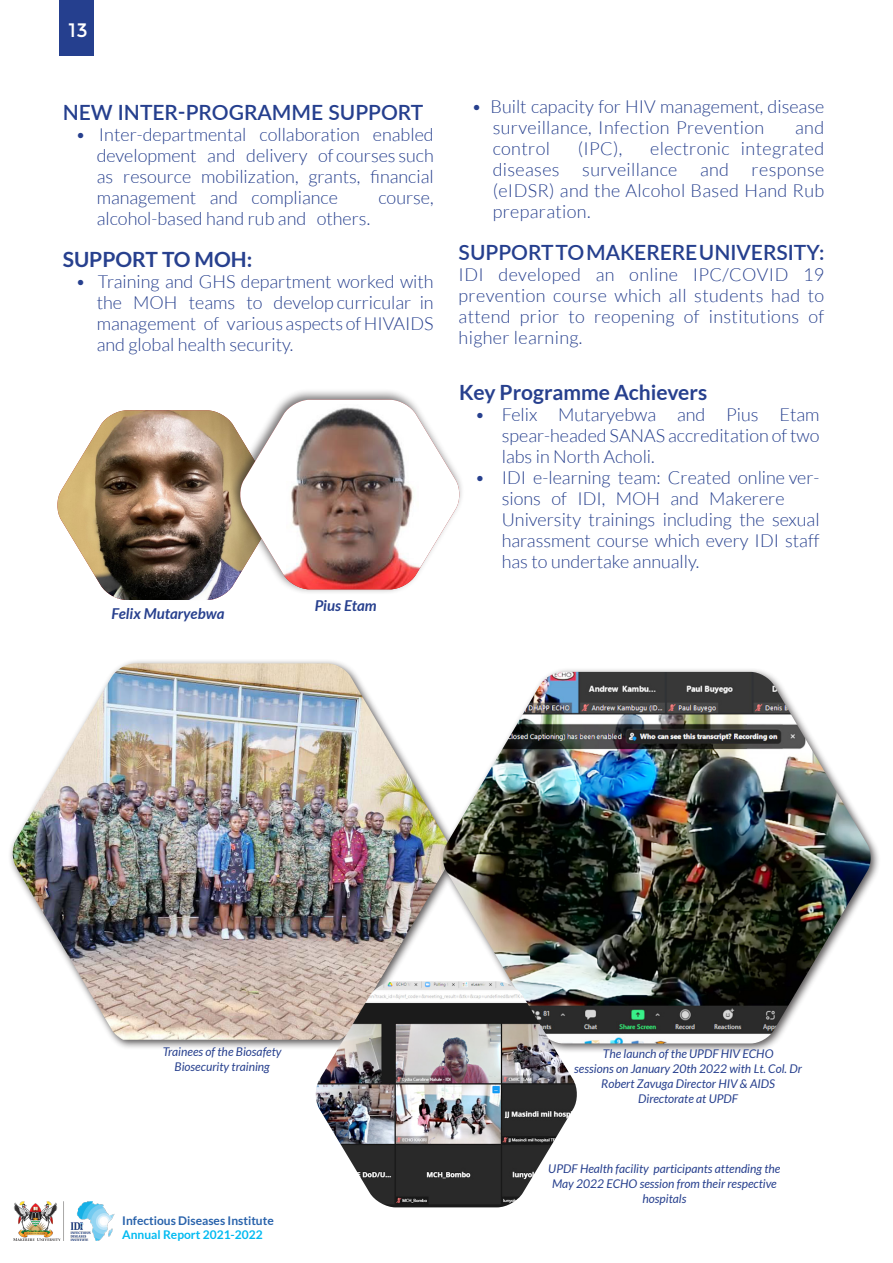
<style>
.page{position:relative;width:893px;height:1263px;background:#fff}
.page>*{position:absolute;margin:0;border:0;box-sizing:border-box;transform-origin:0 0}
.Body_text{font:700 21px "Lato";color:#27408e}
.Body_text-2{font:600 21px "Lato";color:#253f8e}
.Sub-heading_Topper{font:600 21px "Lato";color:#253f8e}
.t1{font:19.5px "Montserrat";color:#fff}
.Body_text-3{font:300 18px/21px "Lato";color:#27408e;text-align:justify}
.Body_text-4{font:300 18px "Lato";letter-spacing:.02em;color:#27408e}
.Body_text-5{font:italic 700 15px "Lato";color:#27408e}
.Body_text-6{font:italic 12px/15px "Lato";color:#27408e;text-align:center}
.t2{font:700 12px "Lato";color:#2862ab}
.t3{font:700 12px "Lato";color:#00baf1}
</style>
<div class="page">
<div style="left:8px;top:659px;width:452px;height:391px;background:#231f20;opacity:.75"></div>
<img style="left:12px;top:663px;width:439px;height:377px">
<div style="left:438px;top:667px;width:443px;height:387px;background:#231f20;opacity:.75"></div>
<img style="left:442px;top:672px;width:430px;height:371px">
<img style="left:315px;top:981px;width:263px;height:226px">
<div style="left:229px;top:388px;width:235px;height:207px;background:#231f20;opacity:.61"></div>
<img style="left:57px;top:400px;width:403px;height:200px">
<img style="left:239px;top:400px;width:221px;height:189px">
<div style="left:60px;top:0;width:34px;height:55px;background:#253f8e"></div>
<img style="left:13px;top:1202px;width:102px;height:39px">
<p class="t1" style="left:68px;top:19px;width:21px">13</p>
<p class="Sub-heading_Topper" style="left:63px;top:97px;width:362px">NEW INTER-PROGRAMME SUPPORT</p>
<p class="Body_text-3" style="left:97px;top:124px;width:338px;text-indent:-21px">• Inter-departmental collaboration enabled development and delivery of courses such as resource mobilization, grants, financial management and compliance</p>
<p class="Body_text-3" style="left:378px;top:187px;width:57px">course,</p>
<p class="Body_text-3" style="left:97px;top:208px;width:275px">alcohol-based hand rub and others.</p>
<p class="Body_text" style="left:63px;top:247px;width:191px">SUPPORT TO MOH:</p>
<p class="Body_text-3" style="left:97px;top:271px;width:338px;text-indent:-21px">• Training and GHS department worked with the MOH teams to develop curricular in management of various aspects of HIVAIDS and global health security.</p>
<p class="Body_text-5" style="left:112px;top:605px;width:114px">Felix Mutaryebwa</p>
<p class="Body_text-5" style="left:315px;top:596px;width:64px">Pius Etam</p>
<p class="Body_text-3" style="left:493px;top:96px;width:333px;text-indent:-21px">• Built capacity for HIV management, disease surveillance, Infection Prevention</p>
<p class="Body_text-3" style="left:795px;top:117px;width:31px">and</p>
<p class="Body_text-4" style="left:493px;top:139px;width:59px">control</p>
<p class="Body_text-3" style="left:578px;top:138px;width:46px">(IPC),</p>
<p class="Body_text-4" style="left:650px;top:139px;width:176px">electronic integrated</p>
<p class="Body_text-4" style="left:493px;top:160px;width:68px">diseases</p>
<p class="Body_text-4" style="left:582px;top:160px;width:97px">surveillance</p>
<p class="Body_text-3" style="left:700px;top:159px;width:31px">and</p>
<p class="Body_text-3" style="left:493px;top:159px;width:333px;text-indent:259px">response (eIDSR) and the Alcohol Based Hand Rub preparation.</p>
<p class="Body_text-2" style="left:459px;top:237px;width:367px">SUPPORT TO MAKERERE UNIVERSITY:</p>
<p class="Body_text-3" style="left:459px;top:264px;width:367px">IDI developed an online IPC/COVID 19 prevention course which all students had to attend prior to reopening of institutions of higher learning.</p>
<p class="Body_text" style="left:459px;top:381px;width:250px">Key Programme Achievers</p>
<p class="Body_text-3" style="left:502px;top:404px;width:319px;text-indent:-27px">• Felix Mutaryebwa and Pius Etam spear-headed SANAS accreditation of two labs in North Acholi.</p>
<p class="Body_text-3" style="left:475px;top:467px;width:346px;text-align:center">• IDI e-learning team: Created online ver&shy;sions of IDI, MOH and Makerere</p>
<p class="Body_text-3" style="left:502px;top:509px;width:319px">University trainings including the sexual harassment course which every IDI staff has to undertake annually.</p>
<p class="Body_text-6" style="left:163px;top:1044px;width:120px">Trainees of the Biosafety</p>
<p class="Body_text-6" style="left:175px;top:1059px;width:97px">Biosecurity training</p>
<p class="t2" style="left:122px;top:1213px;width:153px">Infectious Diseases Institute</p>
<p class="t3" style="left:122px;top:1228px;width:142px">Annual Report 2021-2022</p>
<p class="Body_text-6" style="left:603px;top:1046px;width:172px">The launch of the UPDF HIV ECHO</p>
<p class="Body_text-6" style="left:574px;top:1061px;width:229px">sessions on January 20th 2022 with Lt. Col. Dr<br>Robert Zavuga Director HIV &amp; AIDS</p>
<p class="Body_text-6" style="left:638px;top:1091px;width:101px">Directorate at UPDF</p>
<p class="Body_text-6" style="left:548px;top:1161px;width:234px">UPDF Health facility participants attending the<br>May 2022 ECHO session from their respective hospitals</p>
</div>
